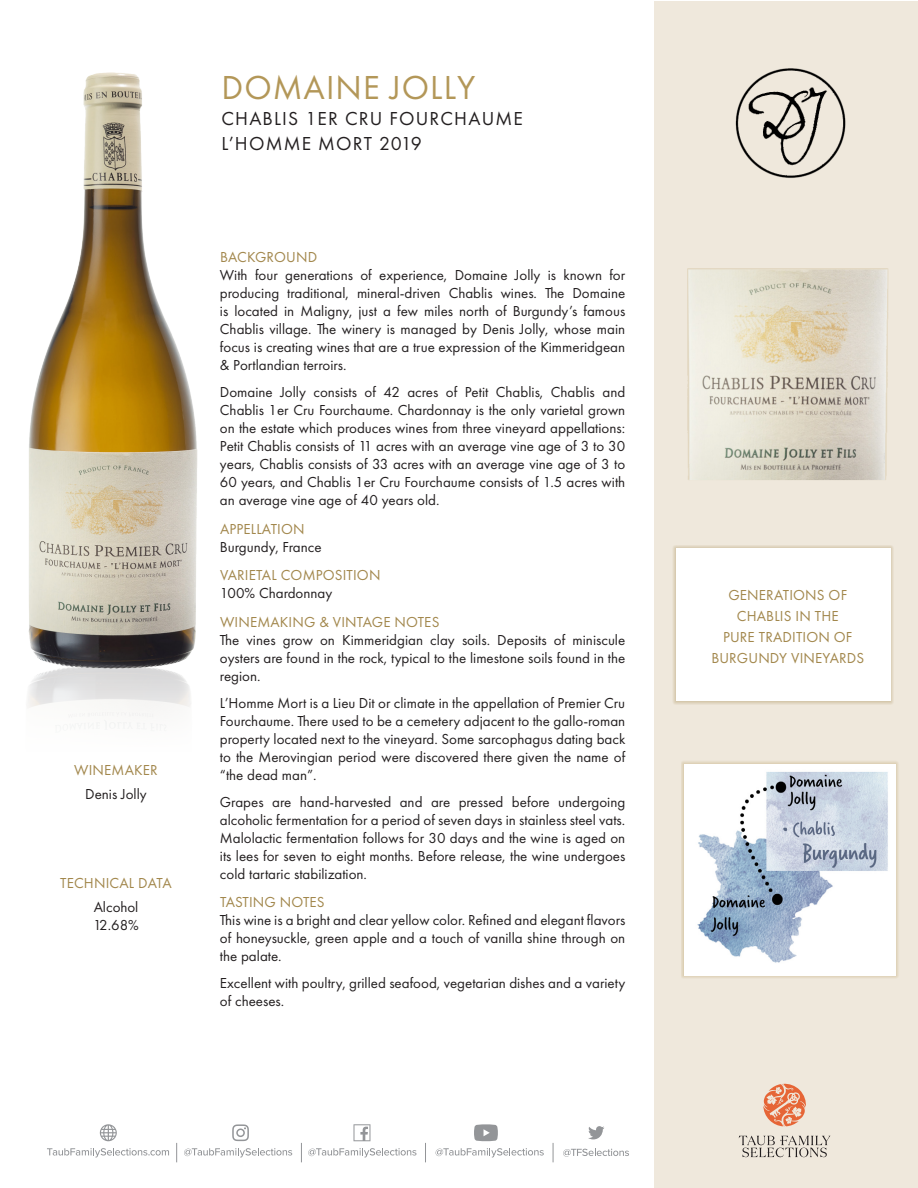
<style>
.page{position:relative;width:918px;height:1188px;background:#fff}
.page>*{position:absolute;margin:0;border:0;box-sizing:border-box;transform-origin:0 0}
._2_Producer_Name{font:34.5px "Futura PT";letter-spacing:.03em;color:#b39758}
._3_Wine_Name___Vint{font:19.5px/25.5px "Futura PT";letter-spacing:.06em;color:#231f20}
._5_Body_Text{font:15px/18px "Futura PT";color:#231f20;text-align:justify}
._4_Para_Header{font:15px "Futura PT";letter-spacing:.01em;color:#a2874c}
.Box_blurb_Text{font:15px/21px "Futura PT";letter-spacing:.01em;color:#a2874c;text-align:center}
.Winemkr___Tech_body{font:15px/18px "Futura PT";color:#231f20}
.Winemkr___Tech_head{font:15px "Futura PT";letter-spacing:.01em;color:#a2874c}
</style>
<div class="page">
<img style="left:28px;top:72px;width:170px;height:590px">
<img style="left:28px;top:662px;width:163px;height:67px">
<div style="left:654px;top:1px;width:264px;height:1186px;background:#efe8dc"></div>
<img style="left:687px;top:268px;width:202px;height:212px">
<div style="left:673px;top:545px;width:221px;height:160px;background:#a2874c;opacity:.65"></div>
<div style="left:676px;top:548px;width:215px;height:153px;background:#fff"></div>
<img style="left:735px;top:68px;width:111px;height:110px">
<div style="left:681px;top:761px;width:218px;height:218px;background:#b39758;opacity:.65"></div>
<img style="left:684px;top:764px;width:211px;height:211px">
<svg style="left:563px;top:1149px;width:66px;height:8px"></svg>
<svg style="left:47px;top:1148px;width:122px;height:10px"></svg>
<svg style="left:184px;top:1148px;width:108px;height:10px"></svg>
<svg style="left:308px;top:1148px;width:109px;height:10px"></svg>
<svg style="left:436px;top:1148px;width:108px;height:10px"></svg>
<svg style="left:553px;top:1143px;width:1px;height:19px"></svg>
<svg style="left:301px;top:1143px;width:1px;height:19px"></svg>
<svg style="left:176px;top:1143px;width:1px;height:19px"></svg>
<svg style="left:354px;top:1124px;width:16px;height:17px"></svg>
<svg style="left:232px;top:1124px;width:17px;height:17px"></svg>
<svg style="left:425px;top:1143px;width:1px;height:19px"></svg>
<svg style="left:588px;top:1126px;width:16px;height:13px"></svg>
<svg style="left:100px;top:1124px;width:17px;height:17px"></svg>
<svg style="left:474px;top:1124px;width:24px;height:17px"></svg>
<svg style="left:739px;top:1136px;width:91px;height:21px"></svg>
<svg style="left:763px;top:1084px;width:43px;height:42px"></svg>
<p class="Winemkr___Tech_head" style="left:74px;top:761px;width:85px">WINEMAKER</p>
<p class="Winemkr___Tech_body" style="left:85px;top:785px;width:63px">Denis Jolly</p>
<p class="Winemkr___Tech_head" style="left:60px;top:875px;width:113px">TECHNICAL DATA</p>
<p class="Winemkr___Tech_body" style="left:93px;top:898px;width:47px">Alcohol<br>12.68%</p>
<p class="_2_Producer_Name" style="left:222px;top:67px;width:255px">DOMAINE JOLLY</p>
<p class="_3_Wine_Name___Vint" style="left:221px;top:105px;width:303px">CHABLIS 1ER CRU FOURCHAUME<br>L’HOMME MORT 2019</p>
<p class="_4_Para_Header" style="left:220px;top:248px;width:99px">BACKGROUND</p>
<p class="_5_Body_Text" style="left:220px;top:266px;width:407px">With four generations of experience, Domaine Jolly is known for producing traditional, mineral-driven Chablis wines. The Domaine is located in Maligny, just a few miles north of Burgundy’s famous Chablis village. The winery is managed by Denis Jolly, whose main focus is creating wines that are a true expression of the Kimmeridgean &amp; Portlandian terroirs.</p>
<p class="_5_Body_Text" style="left:220px;top:383px;width:407px">Domaine Jolly consists of 42 acres of Petit Chablis, Chablis and Chablis 1er Cru Fourchaume. Chardonnay is the only varietal grown on the estate which produces wines from three vineyard appellations:<br>Petit Chablis consists of 11 acres with an average vine age of 3 to 30 years, Chablis consists of 33 acres with an average vine age of 3 to 60 years, and Chablis 1er Cru Fourchaume consists of 1.5 acres with an average vine age of 40 years old.</p>
<p class="_4_Para_Header" style="left:220px;top:520px;width:86px">APPELLATION</p>
<p class="_5_Body_Text" style="left:220px;top:537px;width:103px">Burgundy, France</p>
<p class="_4_Para_Header" style="left:220px;top:566px;width:162px">VARIETAL COMPOSITION</p>
<p class="_5_Body_Text" style="left:220px;top:584px;width:114px">100% Chardonnay</p>
<p class="_4_Para_Header" style="left:220px;top:613px;width:221px">WINEMAKING &amp; VINTAGE NOTES</p>
<p class="_5_Body_Text" style="left:220px;top:630px;width:407px">The vines grow on Kimmeridgian clay soils. Deposits of miniscule oysters are found in the rock, typical to the limestone soils found in the region.</p>
<p class="_5_Body_Text" style="left:220px;top:693px;width:407px">L’Homme Mort is a Lieu Dit or climate in the appellation of Premier Cru Fourchaume. There used to be a cemetery adjacent to the gallo-roman property located next to the vineyard. Some sarcophagus dating back to the Merovingian period were discovered there given the name of “the dead man”.</p>
<p class="_5_Body_Text" style="left:220px;top:792px;width:407px">Grapes are hand-harvested and are pressed before undergoing alcoholic fermentation for a period of seven days in stainless steel vats.<br>Malolactic fermentation follows for 30 days and the wine is aged on its lees for seven to eight months. Before release, the wine undergoes cold tartaric stabilization.</p>
<p class="_4_Para_Header" style="left:220px;top:893px;width:106px">TASTING NOTES</p>
<p class="_5_Body_Text" style="left:220px;top:911px;width:407px">This wine is a bright and clear yellow color. Refined and elegant flavors of honeysuckle, green apple and a touch of vanilla shine through on the palate.</p>
<p class="_5_Body_Text" style="left:220px;top:974px;width:407px">Excellent with poultry, grilled seafood, vegetarian dishes and a variety of cheeses.</p>
<p class="Box_blurb_Text" style="left:711px;top:584px;width:154px">GENERATIONS OF<br>CHABLIS IN THE<br>PURE TRADITION OF<br>BURGUNDY VINEYARDS</p>
</div>
